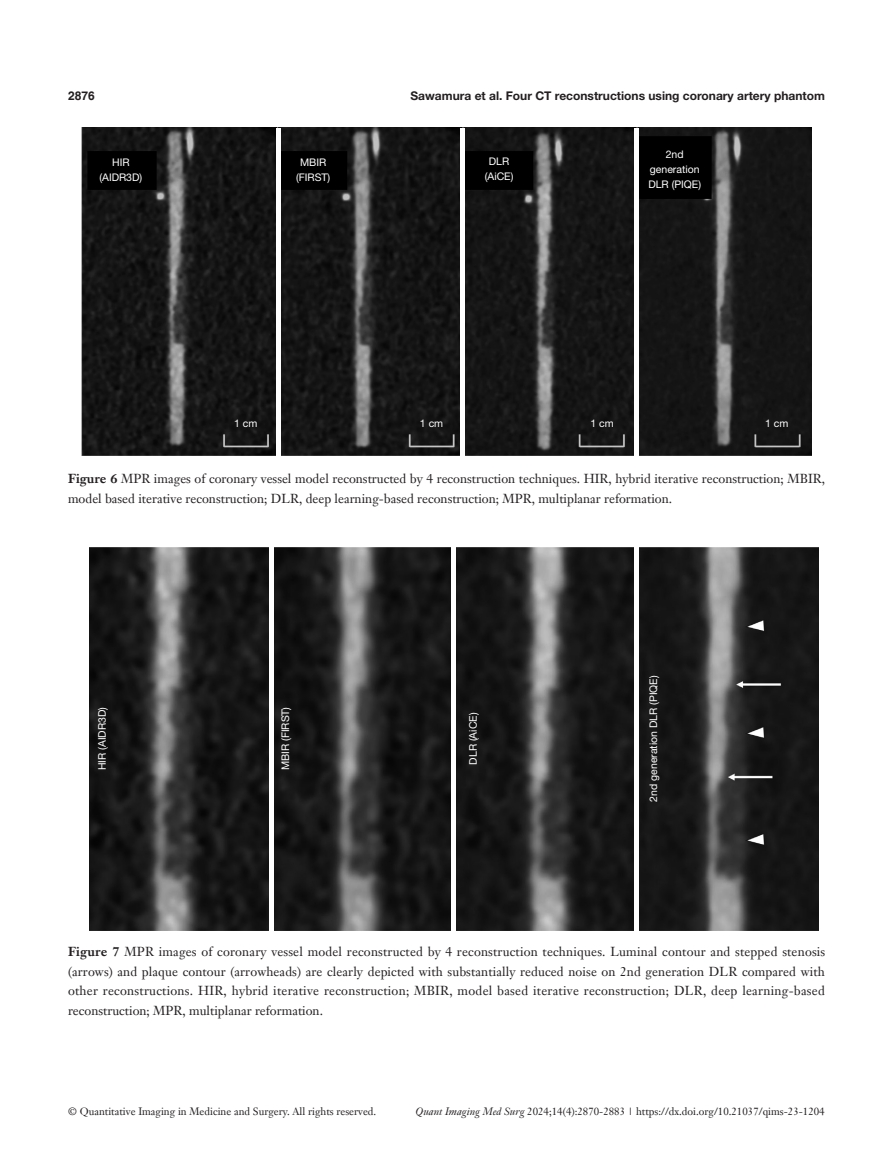
<style>
.page{position:relative;width:893px;height:1170px;background:#fff}
.page>*{position:absolute;margin:0;border:0;box-sizing:border-box;transform-origin:0 0}
.t1{font:12.75px/19.5px "Janson Text LT";color:#231f20}
.t2{font:700 12px "Helvetica Neue LT Pro";color:#231f20}
.t3{font:700 12px "Helvetica";color:#231f20}
.t4{font:10.5px "Janson Text LT";color:#231f20}
.t5{font:10.5px/15px "Helvetica Neue LT Pro";color:#fff;text-align:center}
.s1{font-weight:700}
.s2{font-style:italic}
</style>
<div class="page">
<img style="left:82px;top:128px;width:729px;height:327px">
<hr style="left:276px;top:128px;width:4px;height:327px;background:#fff">
<hr style="left:461px;top:128px;width:4px;height:327px;background:#fff">
<hr style="left:635px;top:128px;width:4px;height:327px;background:#fff">
<img style="left:89px;top:547px;width:730px;height:383px">
<div style="left:269px;top:547px;width:5px;height:383px;background:#fff"></div>
<hr style="left:452px;top:547px;width:4px;height:383px;background:#fff">
<hr style="left:634px;top:547px;width:4px;height:383px;background:#fff">
<p class="t3" style="left:68px;top:88px;width:28px">2876</p>
<p class="t2" style="left:410px;top:88px;width:416px">Sawamura et al. Four CT reconstructions using coronary artery phantom</p>
<p class="t5" style="left:99px;top:154px;width:44px">HIR (AIDR3D)</p>
<p class="t5" style="left:296px;top:154px;width:36px">MBIR (FIRST)</p>
<p class="t5" style="left:485px;top:154px;width:30px">DLR (AiCE)</p>
<p class="t5" style="left:648px;top:147px;width:54px">2nd generation<br>DLR (PIQE)</p>
<p class="t5" style="left:234px;top:415px;width:25px">1 cm</p>
<p class="t5" style="left:420px;top:415px;width:25px">1 cm</p>
<p class="t5" style="left:590px;top:415px;width:25px">1 cm</p>
<p class="t5" style="left:765px;top:415px;width:25px">1 cm</p>
<p class="t1" style="left:68px;top:469px;width:758px"><span class="s1">Figure 6</span> MPR images of coronary vessel model reconstructed by 4 reconstruction techniques. HIR, hybrid iterative reconstruction; MBIR, model based iterative reconstruction; DLR, deep learning-based reconstruction; MPR, multiplanar reformation.</p>
<p class="t5" style="left:94px;top:770px;width:65px;rotate:-90deg">HIR (AIDR3D)</p>
<p class="t5" style="left:278px;top:770px;width:65px;rotate:-90deg">MBIR (FIRST)</p>
<p class="t5" style="left:465px;top:764px;width:54px;rotate:-90deg">DLR (AiCE)</p>
<p class="t5" style="left:646px;top:801px;width:128px;rotate:-90deg">2nd generation DLR (PIQE)</p>
<p class="t1" style="left:68px;top:941px;width:759px;text-align:justify"><span class="s1">Figure 7</span> MPR images of coronary vessel model reconstructed by 4 reconstruction techniques. Luminal contour and stepped stenosis (arrows) and plaque contour (arrowheads) are clearly depicted with substantially reduced noise on 2nd generation DLR compared with other reconstructions. HIR, hybrid iterative reconstruction; MBIR, model based iterative reconstruction; DLR, deep learning-based reconstruction; MPR, multiplanar reformation.</p>
<p class="t4" style="left:68px;top:1104px;width:310px">© Quantitative Imaging in Medicine and Surgery. All rights reserved.</p>
<p class="t4" style="left:416px;top:1104px;width:411px"><span class="s2">Quant Imaging Med Surg</span> 2024;14(4):2870-2883 | https://dx.doi.org/10.21037/qims-23-1204</p>
</div>
